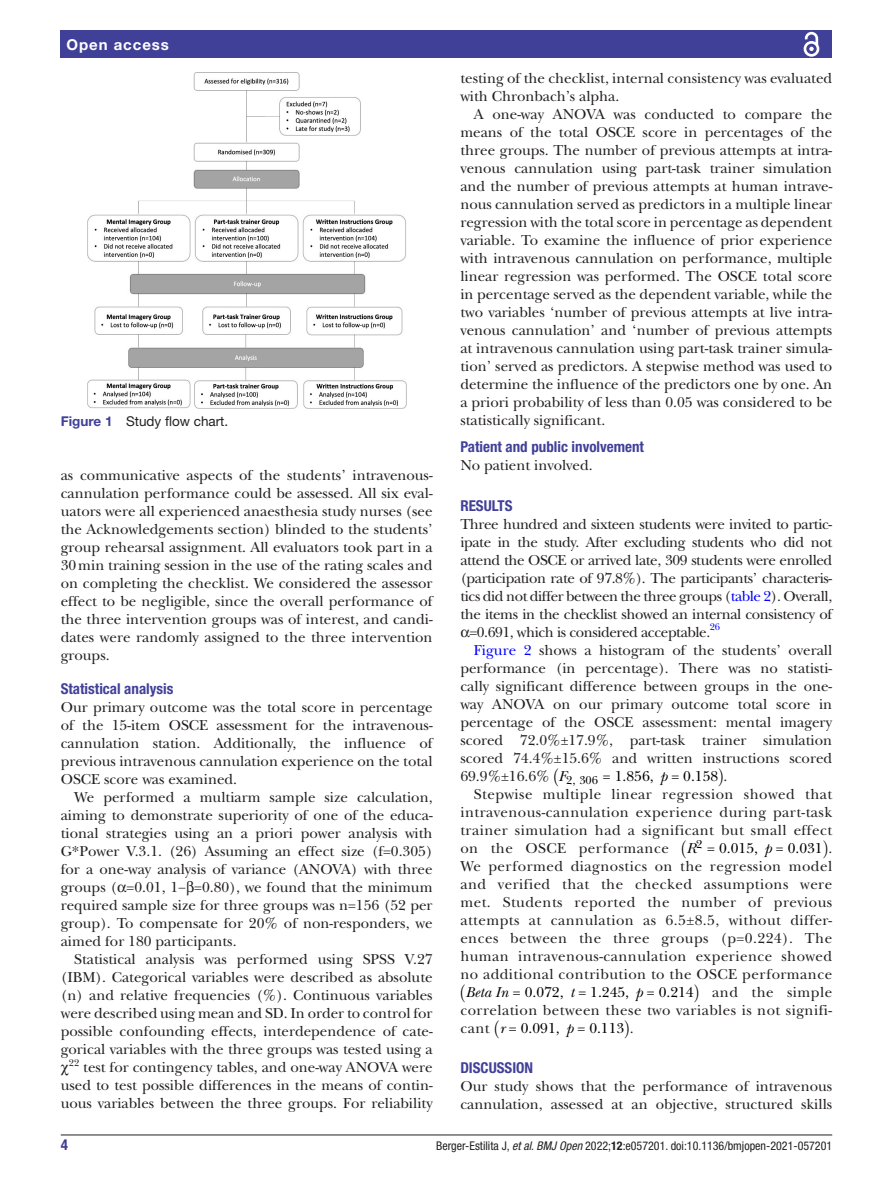
<style>
.page{position:relative;width:893px;height:1191px;background:#fff}
.page>*{position:absolute;margin:0;border:0;box-sizing:border-box;transform-origin:0 0}
.t1{font:15px/18px "New Baskerville";color:#231f20;text-align:justify}
.t2{font:15px "New Baskerville";letter-spacing:-.025em;color:#231f20}
.t3{font:15px "New Baskerville";color:#000}
.t4{font:700 condensed 15px "Helvetica Neue LT Std";color:#414099}
.t5{font:700 15px "Helvetica Neue LT Std";letter-spacing:.065em;color:#fff}
.t6{font:15px "CMEX10";color:#000}
.t7{font:13.5px "Helvetica Neue LT Std";color:#231f20}
.t8{font:condensed 12px "Helvetica Neue LT Std";color:#231f20}
.t9{font:9.9px "New Baskerville";color:#231f20}
.s1{font-weight:700;color:#414099}
.s2{color:#00f}
.s3{font-style:italic}
.s4{color:#231f20}
.s5{font-weight:700}
</style>
<div class="page">
<hr style="left:61px;top:1134px;width:771px;height:1px;background:#231f20">
<div style="left:61px;top:31px;width:771px;height:27px;background:#414099"></div>
<svg style="left:803px;top:31px;width:17px;height:26px"></svg>
<img style="left:87px;top:73px;width:319px;height:336px">
<p class="t5" style="left:66px;top:35px;width:104px">Open access</p>
<p class="t7" style="left:61px;top:413px;width:169px"><span class="s1">Figure 1</span> Study flow chart.</p>
<p class="t1" style="left:61px;top:466px;width:373px">as communicative aspects of the students’ intravenous&shy;cannulation performance could be assessed. All six eval&shy;uators were all experienced anaesthesia study nurses (see the Acknowledgements section) blinded to the students’ group rehearsal assignment. All evaluators took part in a 30min training session in the use of the rating scales and on completing the checklist. We considered the assessor effect to be negligible, since the overall performance of the three intervention groups was of interest, and candi&shy;dates were randomly assigned to the three intervention groups.</p>
<p class="t4" style="left:61px;top:680px;width:114px">Statistical analysis</p>
<p class="t1" style="left:61px;top:698px;width:373px">Our primary outcome was the total score in percentage of the 15-item OSCE assessment for the intravenous&shy;cannulation station. Additionally, the influence of previous intravenous cannulation experience on the total OSCE score was examined.</p>
<p class="t1" style="left:61px;top:788px;width:373px;text-indent:14px">We performed a multiarm sample size calculation, aiming to demonstrate superiority of one of the educa&shy;tional strategies using an a priori power analysis with G*Power V.3.1. (26) Assuming an effect size (f=0.305) for a one-way analysis of variance (ANOVA) with three groups ( =0.01, 1− =0.80), we found that the minimum required sample size for three groups was n=156 (52 per group). To compensate for 20% of non-responders, we aimed for 180 participants.</p>
<p class="t1" style="left:61px;top:950px;width:373px;text-indent:14px">Statistical analysis was performed using SPSS V.27 (IBM). Categorical variables were described as absolute (n) and relative frequencies (%). Continuous variables were described using mean and SD. In order to control for possible confounding effects, interdependence of cate&shy;gorical variables with the three groups was tested using a</p>
<p class="t9" style="left:69px;top:1056px;width:12px">22</p>
<p class="t1" style="left:61px;top:1058px;width:373px;text-indent:22px">test for contingency tables, and one-way ANOVA were used to test possible differences in the means of contin&shy;uous variables between the three groups. For reliability</p>
<p class="t1" style="left:460px;top:69px;width:373px">testing of the checklist, internal consistency was evaluated with Chronbach’s alpha.</p>
<p class="t1" style="left:460px;top:105px;width:373px;text-indent:14px">A one-way ANOVA was conducted to compare the means of the total OSCE score in percentages of the three groups. The number of previous attempts at intra&shy;venous cannulation using part-task trainer simulation and the number of previous attempts at human intrave&shy;nous cannulation served as predictors in a multiple linear regression with the total score in percentage as dependent variable. To examine the influence of prior experience with intravenous cannulation on performance, multiple linear regression was performed. The OSCE total score in percentage served as the dependent variable, while the two variables ‘number of previous attempts at live intra&shy;venous cannulation’ and ‘number of previous attempts at intravenous cannulation using part-task trainer simula&shy;tion’ served as predictors. A stepwise method was used to determine the influence of the predictors one by one. An a priori probability of less than 0.05 was considered to be statistically significant.</p>
<p class="t4" style="left:460px;top:438px;width:185px">Patient and public involvement</p>
<p class="t1" style="left:460px;top:456px;width:134px">No patient involved.</p>
<p class="t4" style="left:460px;top:496px;width:54px">RESULTS</p>
<p class="t2" style="left:460px;top:515px;width:373px">Three hundred and sixteen students were invited to partic-</p>
<p class="t2" style="left:460px;top:533px;width:373px">ipate in the study. After excluding students who did not</p>
<p class="t2" style="left:460px;top:551px;width:373px">attend the OSCE or arrived late, 309 students were enrolled</p>
<p class="t2" style="left:460px;top:569px;width:373px">(participation rate of 97.8%). The participants’ characteris-</p>
<p class="t2" style="left:460px;top:587px;width:373px">tics did not differ between the three groups (<span class="s2">table 2</span>). Overall,</p>
<p class="t2" style="left:460px;top:605px;width:373px">the items in the checklist showed an internal consistency of</p>
<p class="t2" style="left:469px;top:623px;width:252px">=0.691, which is considered acceptable.<sup>26</sup></p>
<p class="t1" style="left:474px;top:641px;width:360px"><span class="s2">Figure 2</span> shows a histogram of the students’ overall</p>
<p class="t1" style="left:460px;top:659px;width:373px">performance (in percentage). There was no statisti-</p>
<p class="t1" style="left:460px;top:677px;width:373px">cally significant difference between groups in the one-</p>
<p class="t1" style="left:460px;top:695px;width:373px">way ANOVA on our primary outcome total score in</p>
<p class="t1" style="left:460px;top:713px;width:373px">percentage of the OSCE assessment: mental imagery</p>
<p class="t1" style="left:460px;top:731px;width:373px">scored 72.0%±17.9%, part-task trainer simulation</p>
<p class="t1" style="left:460px;top:749px;width:373px">scored 74.4%±15.6% and written instructions scored</p>
<p class="t1" style="left:460px;top:767px;width:91px">69.9%±16.6%</p>
<p class="t6" style="left:552px;top:755px;width:8px">(</p>
<p class="t3" style="left:559px;top:767px;width:170px"><span class="s3">F</span><sub>2,</sub> <sub>306</sub> = 1.856, <span class="s3">p</span> = 0.158 <span class="s4">.</span></p>
<p class="t6" style="left:718px;top:755px;width:8px">)</p>
<p class="t1" style="left:460px;top:785px;width:373px;text-indent:14px">Stepwise multiple linear regression showed that intravenous-cannulation experience during part-task trainer simulation had a significant but small effect on the OSCE performance</p>
<p class="t6" style="left:680px;top:827px;width:8px">(</p>
<p class="t3" style="left:687px;top:839px;width:147px"><span class="s3">R</span><sup>2</sup> = 0.015, <span class="s3">p</span> = 0.031 <span class="s4">.</span></p>
<p class="t6" style="left:823px;top:827px;width:8px">)</p>
<p class="t1" style="left:460px;top:857px;width:373px">We performed diagnostics on the regression model and verified that the checked assumptions were met. Students reported the number of previous attempts at cannulation as 6.5±8.5, without differ&shy;ences between the three groups (p=0.224). The human intravenous-cannulation experience showed no additional contribution to the OSCE performance</p>
<p class="t6" style="left:459px;top:971px;width:8px">(</p>
<p class="t3" style="left:466px;top:983px;width:230px"><span class="s3">Beta In</span> = 0.072, <span class="s3">t</span> = 1.245, <span class="s3">p</span> = 0.214</p>
<p class="t6" style="left:694px;top:971px;width:8px">)</p>
<p class="t1" style="left:460px;top:983px;width:373px;text-indent:252px">and the simple correlation between these two variables is not signifi&shy;cant</p>
<p class="t6" style="left:493px;top:1007px;width:8px">(</p>
<p class="t3" style="left:500px;top:1019px;width:136px"><span class="s3">r</span> = 0.091, <span class="s3">p</span> = 0.113 <span class="s4">.</span></p>
<p class="t6" style="left:624px;top:1007px;width:8px">)</p>
<p class="t4" style="left:460px;top:1059px;width:74px">DISCUSSION</p>
<p class="t1" style="left:460px;top:1077px;width:373px">Our study shows that the performance of intravenous cannulation, assessed at an objective, structured skills</p>
<p class="t4" style="left:61px;top:1135px;width:9px">4</p>
<p class="t8" style="left:436px;top:1138px;width:398px">Berger-Estilita J, <span class="s3">et al</span>. <span class="s3">BMJ Open</span> 2022;<span class="s5">12</span>:e057201. doi:10.1136/bmjopen-2021-057201</p>
</div>
